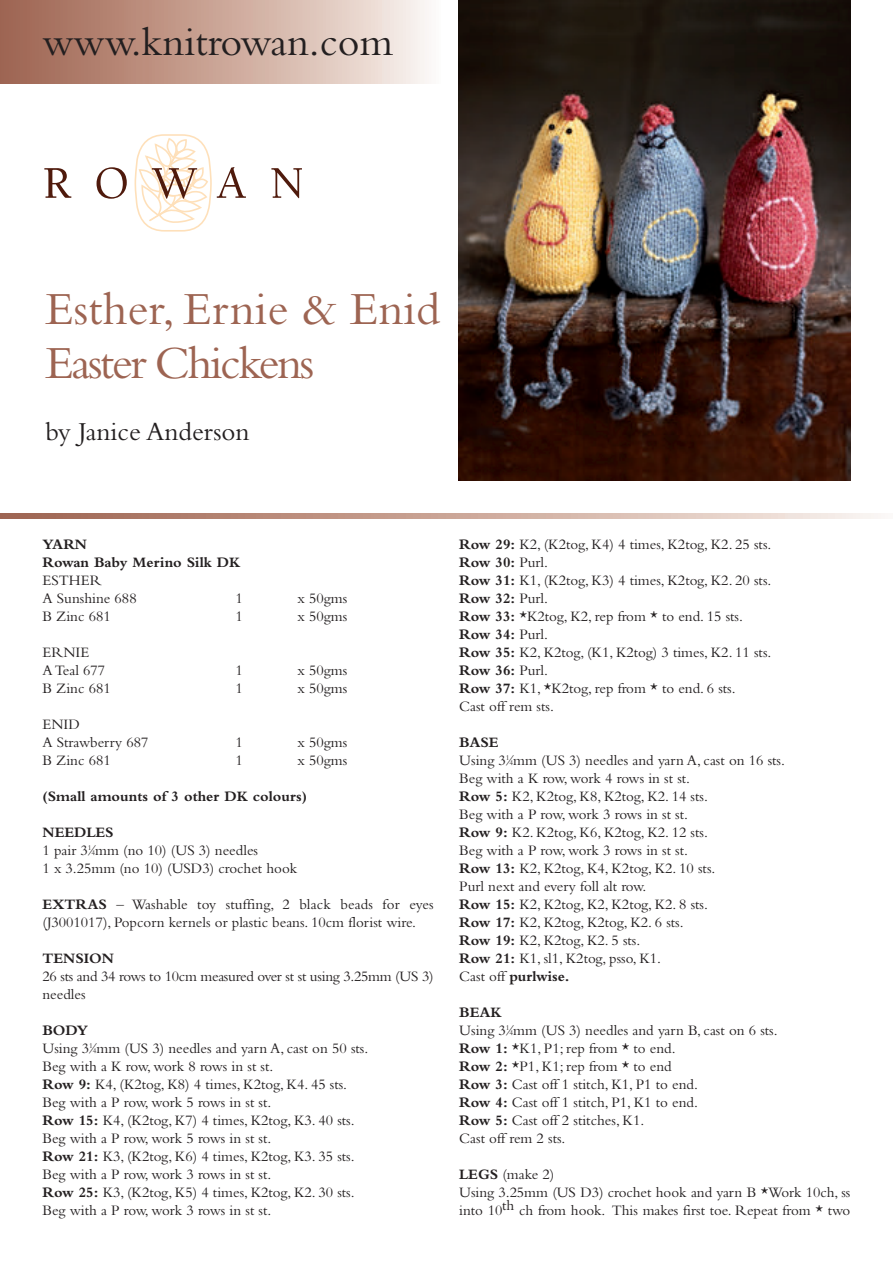
<style>
.page{position:relative;width:893px;height:1263px;background:#fff}
.page>*{position:absolute;margin:0;border:0;box-sizing:border-box;transform-origin:0 0}
.t1{font:48px/54px "Bembo Std";letter-spacing:-.025em;color:#9d6452}
.t2{font:42px "Bembo Std";color:#231f20}
.t3{font:27px "Bembo Std";color:#231f20}
.t4{font:15px/18px "Bembo Std";color:#231f20}
.t5{font:700 15px/18px "Bembo Std";color:#231f20}
.t6{font:15px/18px "Bembo Std";letter-spacing:-.02em;color:#231f20}
.s1{font-weight:700}
.s2{font-size:7.5px}
</style>
<div class="page">
<svg style="left:44px;top:168px;width:27px;height:30px"></svg>
<svg style="left:97px;top:167px;width:30px;height:32px"></svg>
<svg style="left:134px;top:134px;width:112px;height:98px"></svg>
<svg style="left:271px;top:168px;width:31px;height:30px"></svg>
<img style="left:459px;top:0;width:391px;height:480px">
<div style="left:0;top:0;width:441px;height:83px;background:linear-gradient(to right,#9d5f4a,#fbf4ee)"></div>
<svg style="left:0;top:514px;width:881px;height:5px;background:#caa699"></svg>
<h2 class="t2" style="left:43px;top:27px;width:352px">www.knitrowan.com</h2>
<h1 class="t1" style="left:45px;top:287px;width:396px">Esther, Ernie &amp; Enid<br>Easter Chickens</h1>
<h3 class="t3" style="left:45px;top:422px;width:206px">by Janice Anderson</h3>
<p class="t5" style="left:43px;top:535px;width:199px">YARN<br>Rowan Baby Merino Silk DK</p>
<p class="t4" style="left:43px;top:572px;width:96px">ESTHER<br>A Sunshine 688</p>
<p class="t4" style="left:236px;top:590px;width:9px">1</p>
<p class="t4" style="left:298px;top:590px;width:51px">x 50gms</p>
<p class="t4" style="left:43px;top:608px;width:70px">B Zinc 681</p>
<p class="t4" style="left:236px;top:608px;width:9px">1</p>
<p class="t4" style="left:298px;top:608px;width:51px">x 50gms</p>
<p class="t4" style="left:43px;top:644px;width:64px">ERNIE<br>A Teal 677</p>
<p class="t4" style="left:236px;top:662px;width:9px">1</p>
<p class="t4" style="left:298px;top:662px;width:51px">x 50gms</p>
<p class="t4" style="left:43px;top:680px;width:70px">B Zinc 681</p>
<p class="t4" style="left:236px;top:680px;width:9px">1</p>
<p class="t4" style="left:298px;top:680px;width:51px">x 50gms</p>
<p class="t4" style="left:43px;top:716px;width:108px">ENID<br>A Strawberry 687</p>
<p class="t4" style="left:236px;top:734px;width:9px">1</p>
<p class="t4" style="left:298px;top:734px;width:51px">x 50gms</p>
<p class="t4" style="left:43px;top:752px;width:70px">B Zinc 681</p>
<p class="t4" style="left:236px;top:752px;width:9px">1</p>
<p class="t4" style="left:298px;top:752px;width:51px">x 50gms</p>
<p class="t5" style="left:43px;top:787px;width:266px">(Small amounts of 3 other DK colours)</p>
<p class="t4" style="left:43px;top:824px;width:256px"><span class="s1">NEEDLES<br></span>1 pair 3<sup>1</sup>⁄<span class="s2">4</span>mm (no 10) (US 3) needles<br>1 x 3.25mm (no 10) (USD3) crochet hook</p>
<p class="t4" style="left:43px;top:896px;width:393px"><span class="s1">EXTRAS</span> – Washable toy stuffing, 2 black beads for eyes (J3001017), Popcorn kernels or plastic beans. 10cm florist wire.</p>
<p class="t5" style="left:43px;top:949px;width:73px">TENSION</p>
<p class="t6" style="left:43px;top:968px;width:393px">26 sts and 34 rows to 10cm measured over st st using 3.25mm (US 3) needles</p>
<p class="t4" style="left:43px;top:1022px;width:327px"><span class="s1">BODY<br></span>Using 3<sup>1</sup>⁄<span class="s2">4</span>mm (US 3) needles and yarn A, cast on 50 sts.<br>Beg with a K row, work 8 rows in st st.<br><span class="s1">Row 9:</span> K4, (K2tog, K8) 4 times, K2tog, K4. 45 sts.<br>Beg with a P row, work 5 rows in st st.<br><span class="s1">Row 15:</span> K4, (K2tog, K7) 4 times, K2tog, K3. 40 sts.<br>Beg with a P row, work 5 rows in st st.<br><span class="s1">Row 21:</span> K3, (K2tog, K6) 4 times, K2tog, K3. 35 sts.<br>Beg with a P row, work 3 rows in st st.<br><span class="s1">Row 25:</span> K3, (K2tog, K5) 4 times, K2tog, K2. 30 sts.<br>Beg with a P row, work 3 rows in st st.</p>
<p class="t4" style="left:459px;top:536px;width:314px"><span class="s1">Row 29:</span> K2, (K2tog, K4) 4 times, K2tog, K2. 25 sts.<br><span class="s1">Row 30:</span> Purl.<br><span class="s1">Row 31:</span> K1, (K2tog, K3) 4 times, K2tog, K2. 20 sts.<br><span class="s1">Row 32:</span> Purl.<br><span class="s1">Row 33:</span> *K2tog, K2, rep from * to end. 15 sts.<br><span class="s1">Row 34:</span> Purl.<br><span class="s1">Row 35:</span> K2, K2tog, (K1, K2tog) 3 times, K2. 11 sts.<br><span class="s1">Row 36:</span> Purl.<br><span class="s1">Row 37:</span> K1, *K2tog, rep from * to end. 6 sts.<br>Cast off rem sts.</p>
<p class="t4" style="left:459px;top:734px;width:327px"><span class="s1">BASE<br></span>Using 3<sup>1</sup>⁄<span class="s2">4</span>mm (US 3) needles and yarn A, cast on 16 sts.<br>Beg with a K row, work 4 rows in st st.<br><span class="s1">Row 5:</span> K2, K2tog, K8, K2tog, K2. 14 sts.<br>Beg with a P row, work 3 rows in st st.<br><span class="s1">Row 9:</span> K2. K2tog, K6, K2tog, K2. 12 sts.<br>Beg with a P row, work 3 rows in st st.<br><span class="s1">Row 13:</span> K2, K2tog, K4, K2tog, K2. 10 sts.<br>Purl next and every foll alt row.<br><span class="s1">Row 15:</span> K2, K2tog, K2, K2tog, K2. 8 sts.<br><span class="s1">Row 17:</span> K2, K2tog, K2tog, K2. 6 sts.<br><span class="s1">Row 19:</span> K2, K2tog, K2. 5 sts.<br><span class="s1">Row 21:</span> K1, sl1, K2tog, psso, K1.<br>Cast off <span class="s1">purlwise.</span></p>
<p class="t4" style="left:459px;top:1004px;width:320px"><span class="s1">BEAK<br></span>Using 3<sup>1</sup>⁄<span class="s2">4</span>mm (US 3) needles and yarn B, cast on 6 sts.<br><span class="s1">Row 1:</span> *K1, P1; rep from * to end.<br><span class="s1">Row 2:</span> *P1, K1; rep from * to end<br><span class="s1">Row 3:</span> Cast off 1 stitch, K1, P1 to end.<br><span class="s1">Row 4:</span> Cast off 1 stitch, P1, K1 to end.<br><span class="s1">Row 5:</span> Cast off 2 stitches, K1.<br>Cast off rem 2 sts.</p>
<p class="t4" style="left:459px;top:1166px;width:393px"><span class="s1">LEGS</span> (make 2)<br>Using 3.25mm (US D3) crochet hook and yarn B *Work 10ch, ss into 10th ch from hook. This makes first toe. Repeat from * two</p>
</div>
